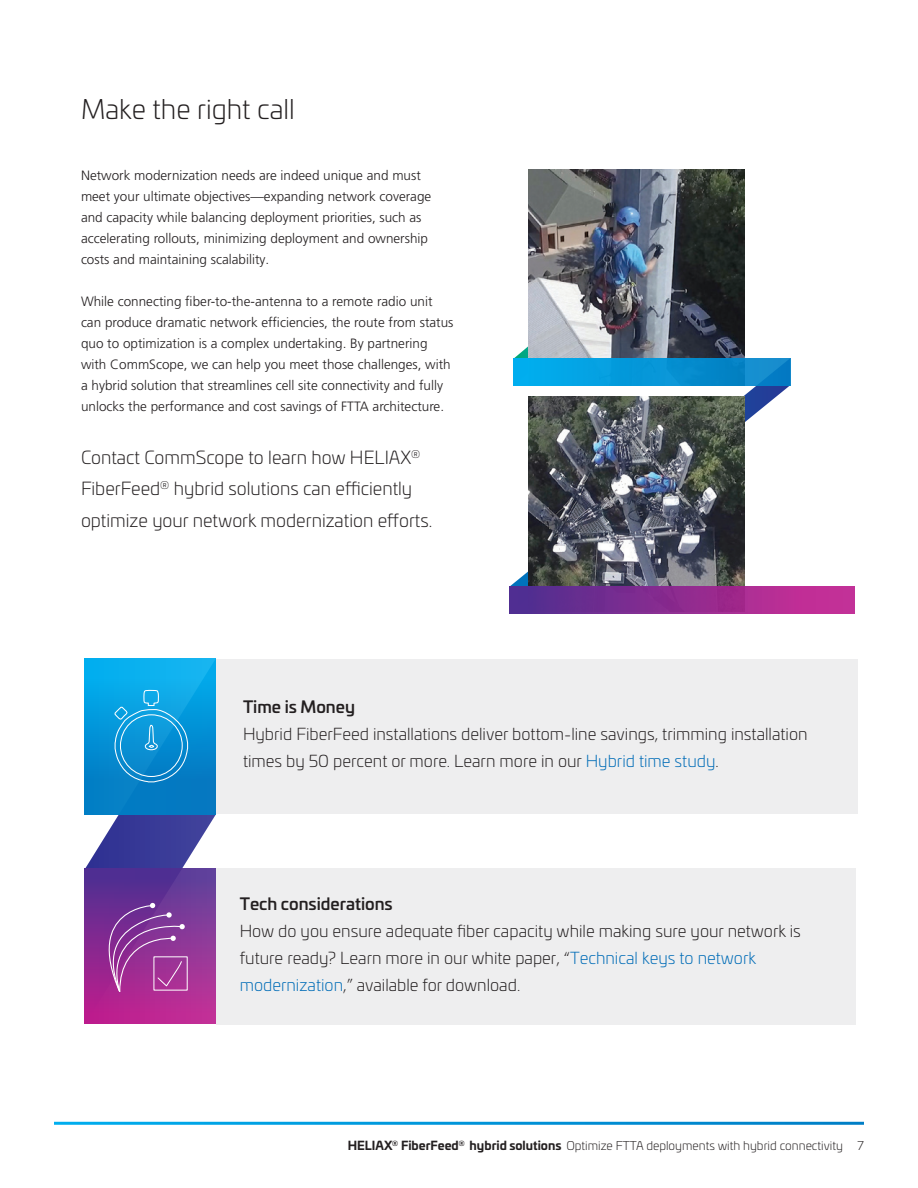
<style>
.page{position:relative;width:918px;height:1188px;background:#fff}
.page>*{position:absolute;margin:0;border:0;box-sizing:border-box;transform-origin:0 0}
.Main_Headline_18pt{font:300 27px "Univia Pro";color:#231f20}
.Callout_12pt_black{font:300 18px/31.5px "Univia Pro";color:#231f20}
.Callout_12pt_black-2{font:300 16.5px/27px "Univia Pro";color:#231f20}
.Body_text_9pt{font:300 13.5px/21px "Frutiger LT Pro";color:#231f20}
.t1{font:300 12px "Univia Pro";color:#231f20}
.s1{font-weight:500}
.s2{color:#006cb7}
.s3{font-weight:700}
</style>
<div class="page">
<svg style="left:514px;top:346px;width:14px;height:12px"></svg>
<svg style="left:510px;top:386px;width:279px;height:200px"></svg>
<svg style="left:85px;top:658px;width:131px;height:210px"></svg>
<div style="left:216px;top:660px;width:642px;height:154px;background:#eeeeef"></div>
<div style="left:216px;top:868px;width:639px;height:157px;background:#eeeeef"></div>
<svg style="left:85px;top:659px;width:131px;height:155px;background:#0593d6"></svg>
<div style="left:85px;top:868px;width:131px;height:156px;background:linear-gradient(to bottom,#523997,#c72a94)"></div>
<svg style="left:113px;top:689px;width:76px;height:94px;background:#1d9cd9"></svg>
<div style="left:153px;top:956px;width:35px;height:35px;border:1px solid #fff"></div>
<svg style="left:96px;top:903px;width:89px;height:90px;background:#943e9b"></svg>
<img style="left:528px;top:170px;width:216px;height:188px">
<img style="left:528px;top:396px;width:216px;height:190px">
<div style="left:513px;top:358px;width:277px;height:28px;background:linear-gradient(to right,#00afef,#0b7dc1)"></div>
<div style="left:510px;top:586px;width:344px;height:28px;background:linear-gradient(to right,#4d2c8e,#cf2d95)"></div>
<p class="Main_Headline_18pt" style="left:81px;top:90px;width:215px">Make the right call</p>
<p class="Body_text_9pt" style="left:81px;top:165px;width:352px">Network modernization needs are indeed unique and must meet your ultimate objectives—expanding network coverage and capacity while balancing deployment priorities, such as accelerating rollouts, minimizing deployment and ownership costs and maintaining scalability.</p>
<p class="Body_text_9pt" style="left:81px;top:291px;width:374px">While connecting fiber-to-the-antenna to a remote radio unit can produce dramatic network efficiencies, the route from status quo to optimization is a complex undertaking. By partnering with CommScope, we can help you meet those challenges, with a hybrid solution that streamlines cell site connectivity and fully unlocks the performance and cost savings of FTTA architecture.</p>
<p class="Callout_12pt_black" style="left:81px;top:440px;width:353px">Contact CommScope to learn how HELIAX<sup>®<br></sup>FiberFeed<sup>®</sup> hybrid solutions can efficiently optimize your network modernization efforts.</p>
<p class="Callout_12pt_black-2" style="left:243px;top:692px;width:566px"><span class="s1">Time is Money<br></span>Hybrid FiberFeed installations deliver bottom-line savings, trimming installation times by 50 percent or more. Learn more in our <span class="s2">Hybrid time study</span>.</p>
<p class="Callout_12pt_black-2" style="left:240px;top:889px;width:563px"><span class="s1">Tech considerations<br></span>How do you ensure adequate fiber capacity while making sure your network is future ready? Learn more in our white paper, “<span class="s2">Technical keys to network modernization</span>,” available for download.</p>
<p class="t1" style="left:348px;top:1138px;width:518px"><span class="s3">HELIAX</span><sup>®</sup> <span class="s3">FiberFeed</span><sup>®</sup> <span class="s3">hybrid solutions</span> Optimize FTTA deployments with hybrid connectivity 7</p>
</div>
